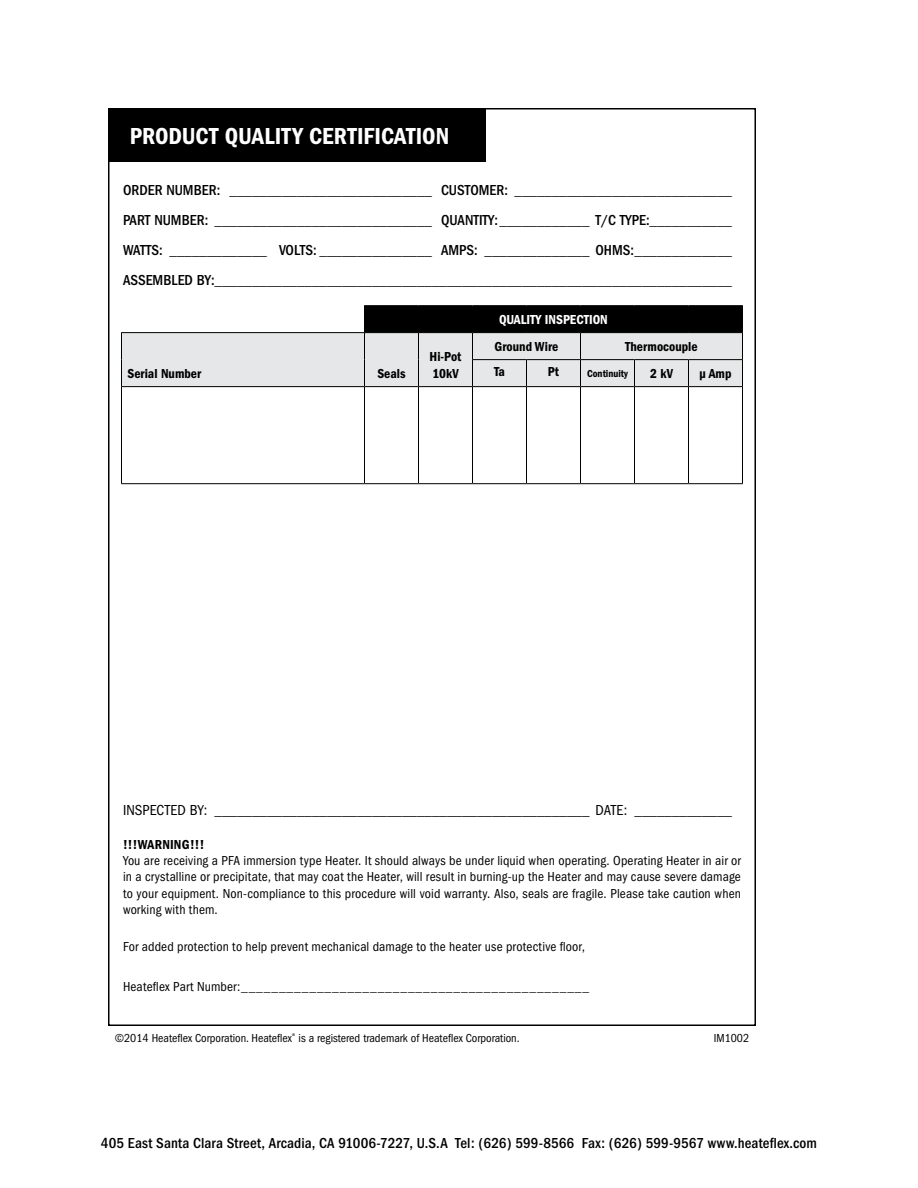
<style>
.page{position:relative;width:918px;height:1188px;background:#fff}
.page>*{position:absolute;margin:0;border:0;box-sizing:border-box;transform-origin:0 0}
.t1{font:600 condensed 24px "Franklin Gothic";color:#fff}
.t2{font:500 condensed 15px/30px "Franklin Gothic";color:#000;text-align:justify}
.t3{font:condensed 15px "Franklin Gothic";letter-spacing:.005em;color:#000}
.t4{font:condensed 13.5px/16.2px "Franklin Gothic";letter-spacing:.01em;color:#000;text-align:justify}
.t5{font:600 condensed 13.5px/16.2px "Franklin Gothic";color:#000}
.t6{font:600 condensed 13.5px "Franklin Gothic";color:#fff}
.t7{font:condensed 12px "Franklin Gothic";color:#000}
.t8{font:600 condensed 10.5px "Franklin Gothic";color:#000}
</style>
<div class="page">
<hr style="left:364px;top:305px;width:54px;height:1px;background:#000">
<hr style="left:418px;top:305px;width:54px;height:1px;background:#000">
<hr style="left:472px;top:305px;width:54px;height:1px;background:#000">
<hr style="left:526px;top:305px;width:54px;height:1px;background:#000">
<hr style="left:580px;top:305px;width:54px;height:1px;background:#000">
<hr style="left:634px;top:305px;width:54px;height:1px;background:#000">
<hr style="left:688px;top:305px;width:55px;height:1px;background:#000">
<svg style="left:121px;top:306px;width:622px;height:80px;background:#b7b7b8"></svg>
<hr style="left:121px;top:386px;width:243px;height:1px;background:#000">
<hr style="left:121px;top:387px;width:1px;height:96px;background:#000">
<hr style="left:364px;top:386px;width:54px;height:1px;background:#000">
<hr style="left:364px;top:387px;width:1px;height:96px;background:#000">
<hr style="left:418px;top:386px;width:54px;height:1px;background:#000">
<hr style="left:418px;top:387px;width:1px;height:96px;background:#000">
<hr style="left:472px;top:386px;width:54px;height:1px;background:#000">
<hr style="left:472px;top:387px;width:1px;height:96px;background:#000">
<hr style="left:526px;top:386px;width:54px;height:1px;background:#000">
<hr style="left:526px;top:387px;width:1px;height:96px;background:#000">
<hr style="left:580px;top:386px;width:54px;height:1px;background:#000">
<hr style="left:580px;top:387px;width:1px;height:96px;background:#000">
<hr style="left:634px;top:386px;width:54px;height:1px;background:#000">
<hr style="left:634px;top:387px;width:1px;height:96px;background:#000">
<hr style="left:688px;top:386px;width:55px;height:1px;background:#000">
<hr style="left:688px;top:387px;width:1px;height:96px;background:#000">
<hr style="left:742px;top:387px;width:1px;height:96px;background:#000">
<hr style="left:121px;top:483px;width:243px;height:1px;background:#000">
<hr style="left:364px;top:483px;width:54px;height:1px;background:#000">
<hr style="left:418px;top:483px;width:54px;height:1px;background:#000">
<hr style="left:472px;top:483px;width:54px;height:1px;background:#000">
<hr style="left:526px;top:483px;width:54px;height:1px;background:#000">
<hr style="left:580px;top:483px;width:54px;height:1px;background:#000">
<hr style="left:634px;top:483px;width:54px;height:1px;background:#000">
<hr style="left:688px;top:483px;width:55px;height:1px;background:#000">
<div style="left:109px;top:109px;width:376px;height:52px;background:#000"></div>
<div style="left:108px;top:108px;width:378px;height:54px;border:2px solid #000"></div>
<h1 class="t1" style="left:130px;top:122px;width:321px">PRODUCT QUALITY CERTIFICATION</h1>
<p class="t2" style="left:123px;top:175px;width:610px">ORDER NUMBER: ___________________________ CUSTOMER: _____________________________ PART NUMBER: _____________________________ QUANTITY:____________ T/C TYPE:___________ WATTS: _____________ VOLTS: _______________ AMPS: ______________ OHMS:_____________ ASSEMBLED BY:_____________________________________________________________________</p>
<p class="t6" style="left:499px;top:312px;width:110px">QUALITY INSPECTION</p>
<p class="t5" style="left:127px;top:365px;width:75px">Serial Number</p>
<p class="t5" style="left:377px;top:365px;width:30px">Seals</p>
<p class="t5" style="left:430px;top:349px;width:33px">Hi-Pot<br>10kV</p>
<p class="t5" style="left:495px;top:339px;width:65px">Ground Wire</p>
<p class="t5" style="left:625px;top:339px;width:74px">Thermocouple</p>
<p class="t5" style="left:494px;top:363px;width:12px">Ta</p>
<p class="t5" style="left:548px;top:363px;width:13px">Pt</p>
<p class="t8" style="left:587px;top:368px;width:42px">Continuity</p>
<p class="t5" style="left:650px;top:366px;width:24px">2 kV</p>
<p class="t5" style="left:700px;top:366px;width:33px">µ Amp</p>
<p class="t3" style="left:123px;top:801px;width:610px">INSPECTED BY: __________________________________________________ DATE: _____________</p>
<p class="t5" style="left:123px;top:837px;width:83px">!!!WARNING!!!</p>
<p class="t4" style="left:123px;top:853px;width:620px">You are receiving a PFA immersion type Heater. It should always be under liquid when operating. Operating Heater in air or in a crystalline or precipitate, that may coat the Heater, will result in burning-up the Heater and may cause severe damage to your equipment. Non-compliance to this procedure will void warranty. Also, seals are fragile. Please take caution when working with them.</p>
<p class="t4" style="left:123px;top:939px;width:463px">For added protection to help prevent mechanical damage to the heater use protective floor,</p>
<p class="t4" style="left:123px;top:979px;width:468px">Heateflex Part Number:______________________________________________</p>
<p class="t7" style="left:115px;top:1031px;width:406px">©2014 Heateflex Corporation. Heateflex<sup>®</sup> is a registered trademark of Heateflex Corporation.</p>
<p class="t7" style="left:714px;top:1031px;width:37px">IM1002</p>
<p class="t2" style="left:101px;top:1128px;width:718px">405 East Santa Clara Street, Arcadia, CA 91006-7227, U.S.A Tel: (626) 599-8566 Fax: (626) 599-9567 www.heateflex.com</p>
</div>
